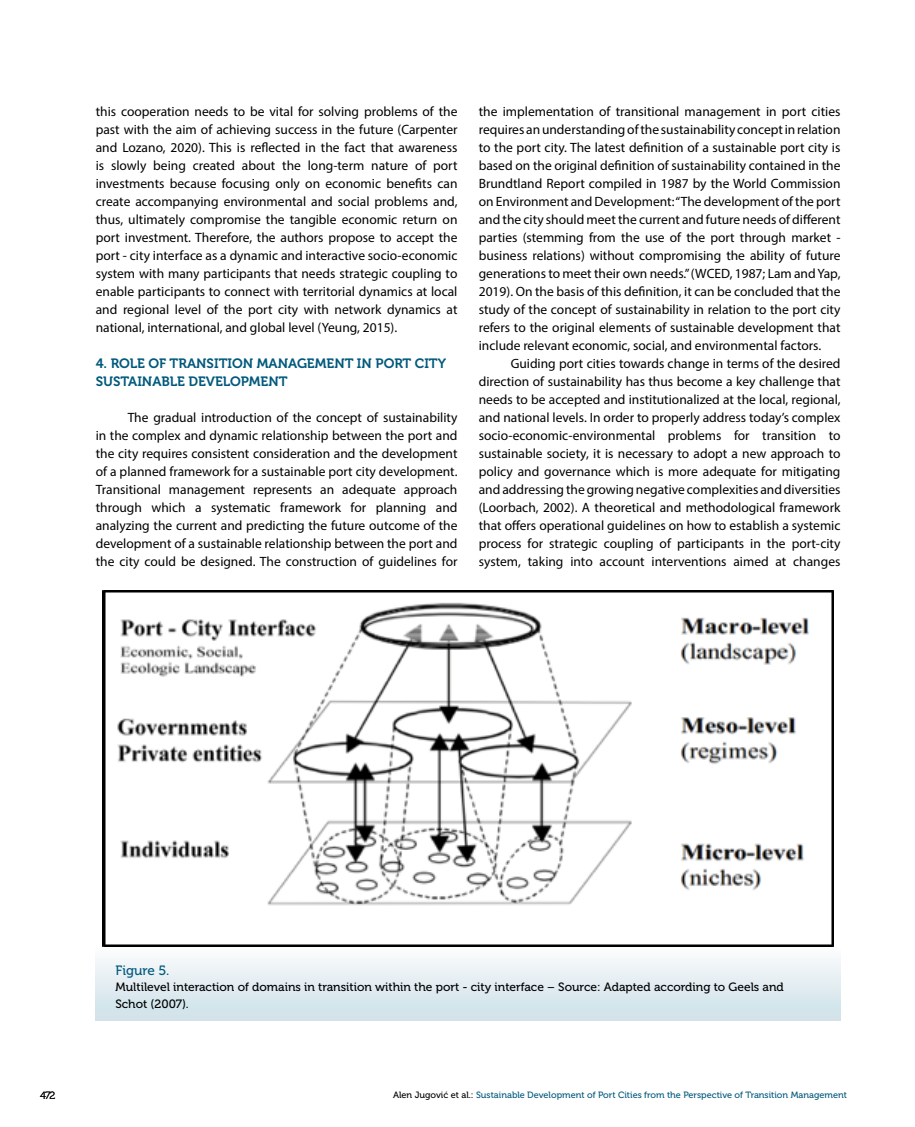
<style>
.page{position:relative;width:915px;height:1127px;background:#fff}
.page>*{position:absolute;margin:0;border:0;box-sizing:border-box;transform-origin:0 0}
.t1{font:13.5px/18px "Myriad Pro";color:#000;text-align:justify}
.t2{font:13.5px/18px "Museo 700";color:#00597c}
.t3{font:13.5px "Museo 500";color:#00597c}
.t4{font:12px/16.5px "Museo 500";color:#000}
.t5{font:10.5px "Museo 300";color:#000}
.t6{font:9.15px "Museo 500";color:#00597c}
.s1{color:#000}
</style>
<div class="page">
<div style="left:96px;top:946px;width:744px;height:74px;background:linear-gradient(to bottom,#fdfcfd,#cde1e8)"></div>
<img style="left:102px;top:590px;width:731px;height:356px">
<p class="t1" style="left:96px;top:103px;width:363px">this cooperation needs to be vital for solving problems of the past with the aim of achieving success in the future (Carpenter and Lozano, 2020). This is reflected in the fact that awareness is slowly being created about the long-term nature of port investments because focusing only on economic benefits can create accompanying environmental and social problems and, thus, ultimately compromise the tangible economic return on port investment. Therefore, the authors propose to accept the port - city interface as a dynamic and interactive socio-economic system with many participants that needs strategic coupling to enable participants to connect with territorial dynamics at local and regional level of the port city with network dynamics at national, international, and global level (Yeung, 2015).</p>
<p class="t2" style="left:96px;top:355px;width:352px">4. ROLE OF TRANSITION MANAGEMENT IN PORT CITY<br>SUSTAINABLE DEVELOPMENT</p>
<p class="t1" style="left:96px;top:409px;width:363px;text-indent:32px">The gradual introduction of the concept of sustainability in the complex and dynamic relationship between the port and the city requires consistent consideration and the development of a planned framework for a sustainable port city development.<br>Transitional management represents an adequate approach through which a systematic framework for planning and analyzing the current and predicting the future outcome of the development of a sustainable relationship between the port and the city could be designed. The construction of guidelines for</p>
<p class="t1" style="left:478px;top:103px;width:363px">the implementation of transitional management in port cities requires an understanding of the sustainability concept in relation to the port city. The latest definition of a sustainable port city is based on the original definition of sustainability contained in the Brundtland Report compiled in 1987 by the World Commission on Environment and Development: “The development of the port and the city should meet the current and future needs of different parties (stemming from the use of the port through market - business relations) without compromising the ability of future generations to meet their own needs.” (WCED, 1987; Lam and Yap, 2019). On the basis of this definition, it can be concluded that the study of the concept of sustainability in relation to the port city refers to the original elements of sustainable development that include relevant economic, social, and environmental factors.</p>
<p class="t1" style="left:478px;top:355px;width:363px;text-indent:32px">Guiding port cities towards change in terms of the desired direction of sustainability has thus become a key challenge that needs to be accepted and institutionalized at the local, regional, and national levels. In order to properly address today’s complex socio-economic-environmental problems for transition to sustainable society, it is necessary to adopt a new approach to policy and governance which is more adequate for mitigating and addressing the growing negative complexities and diversities (Loorbach, 2002). A theoretical and methodological framework that offers operational guidelines on how to establish a systemic process for strategic coupling of participants in the port-city system, taking into account interventions aimed at changes</p>
<p class="t3" style="left:115px;top:963px;width:56px">Figure 5.</p>
<p class="t4" style="left:115px;top:979px;width:669px">Multilevel interaction of domains in transition within the port - city interface – Source: Adapted according to Geels and<br>Schot (2007).</p>
<p class="t5" style="left:40px;top:1090px;width:17px">472</p>
<p class="t6" style="left:393px;top:1090px;width:455px"><span class="s1">Alen Jugović et al.:</span> Sustainable Development of Port Cities from the Perspective of Transition Management</p>
</div>
